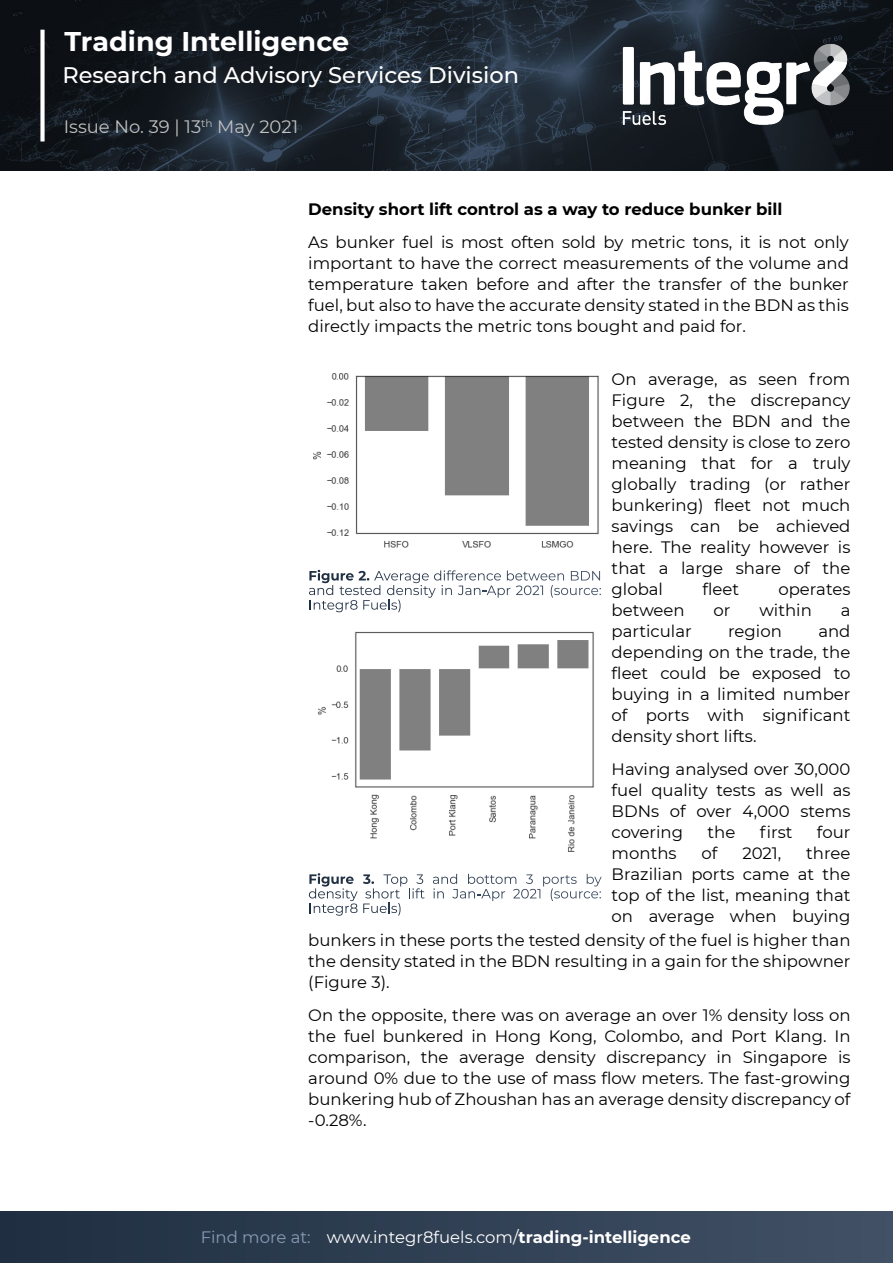
<style>
.page{position:relative;width:893px;height:1263px;background:#fff}
.page>*{position:absolute;margin:0;border:0;box-sizing:border-box;transform-origin:0 0}
.t1{font:700 27px "Montserrat";color:#fff}
.t2{font:500 22.5px "Montserrat";color:#fff}
.t3{font:18px "Montserrat";color:#c1c1c1}
.t4{font:16.5px/21px "Montserrat";color:#000;text-align:justify}
.t5{font:16.5px "Montserrat";color:#fff}
.t6{font:700 16.5px "Montserrat";color:#000}
.s1{color:#889ab2}
.s2{font-weight:700}
</style>
<div class="page">
<img style="left:0;top:0;width:893px;height:170px">
<img style="left:622px;top:43px;width:228px;height:84px">
<div style="left:40px;top:32px;width:5px;height:107px;background:#fff"></div>
<div style="left:0;top:1212px;width:893px;height:51px;background:linear-gradient(to right,#1f2f41,#425166)"></div>
<svg style="left:309px;top:570px;width:292px;height:42px"></svg>
<img style="left:313px;top:373px;width:286px;height:175px">
<img style="left:318px;top:631px;width:276px;height:221px">
<svg style="left:433px;top:874px;width:169px;height:27px"></svg>
<svg style="left:309px;top:873px;width:116px;height:43px"></svg>
<h1 class="t1" style="left:65px;top:25px;width:286px">Trading Intelligence</h1>
<h2 class="t2" style="left:62px;top:61px;width:458px">Research and Advisory Services Division</h2>
<p class="t3" style="left:64px;top:115px;width:236px">Issue No. 39 | 13<sup>th</sup> May 2021</p>
<p class="t6" style="left:308px;top:199px;width:476px">Density short lift control as a way to reduce bunker bill</p>
<p class="t4" style="left:308px;top:232px;width:542px">As bunker fuel is most often sold by metric tons, it is not only important to have the correct measurements of the volume and temperature taken before and after the transfer of the bunker fuel, but also to have the accurate density stated in the BDN as this directly impacts the metric tons bought and paid for.</p>
<p class="t4" style="left:612px;top:368px;width:240px">On average, as seen from Figure 2, the discrepancy between the BDN and the tested density is close to zero meaning that for a truly globally trading (or rather bunkering) fleet not much savings can be achieved here. The reality however is that a large share of the global</p>
<p class="t4" style="left:702px;top:578px;width:38px">fleet</p>
<p class="t4" style="left:778px;top:578px;width:74px">operates</p>
<p class="t4" style="left:612px;top:599px;width:75px">between</p>
<p class="t4" style="left:714px;top:599px;width:18px">or</p>
<p class="t4" style="left:759px;top:599px;width:54px">within</p>
<p class="t4" style="left:841px;top:599px;width:11px">a</p>
<p class="t4" style="left:612px;top:620px;width:82px">particular</p>
<p class="t4" style="left:728px;top:620px;width:55px">region</p>
<p class="t4" style="left:612px;top:620px;width:240px;text-indent:207px">and depending on the trade, the fleet could be exposed to buying in a limited number of ports with significant density short lifts.</p>
<p class="t4" style="left:612px;top:758px;width:240px">Having analysed over 30,000 fuel quality tests as well as BDNs of over 4,000 stems covering</p>
<p class="t4" style="left:707px;top:821px;width:29px">the</p>
<p class="t4" style="left:760px;top:821px;width:34px">first</p>
<p class="t4" style="left:817px;top:821px;width:35px">four</p>
<p class="t4" style="left:612px;top:842px;width:67px">months</p>
<p class="t4" style="left:701px;top:842px;width:17px">of</p>
<p class="t4" style="left:742px;top:842px;width:41px">2021,</p>
<p class="t4" style="left:612px;top:842px;width:240px;text-indent:195px">three Brazilian ports came at the top of the list, meaning that on average when buying</p>
<p class="t4" style="left:308px;top:929px;width:544px">bunkers in these ports the tested density of the fuel is higher than the density stated in the BDN resulting in a gain for the shipowner (Figure 3).</p>
<p class="t4" style="left:308px;top:1004px;width:544px">On the opposite, there was on average an over 1% density loss on the fuel bunkered in Hong Kong, Colombo, and Port Klang. In comparison, the average density discrepancy in Singapore is around 0% due to the use of mass flow meters. The fast-growing bunkering hub of Zhoushan has an average density discrepancy of -0.28%.</p>
<p class="t5" style="left:201px;top:1226px;width:492px"><span class="s1">Find more at:</span> www.integr8fuels.com/<span class="s2">trading-intelligence</span></p>
</div>
